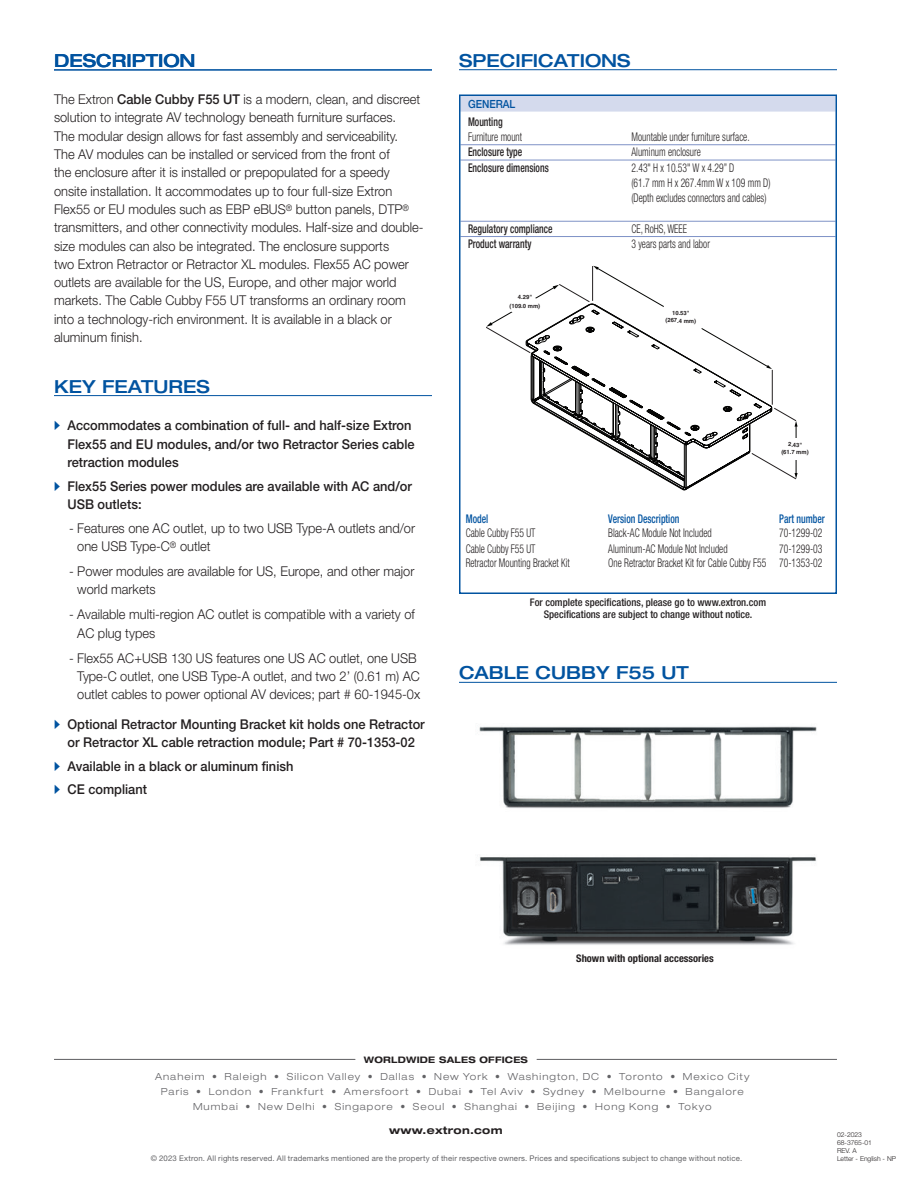
<style>
.page{position:relative;width:918px;height:1188px;background:#fff}
.page>*{position:absolute;margin:0;border:0;box-sizing:border-box;transform-origin:0 0}
.headers{font:500 expanded 18px "Helvetica Neue LT Std";color:#0153a0}
.desc_body{font:300 13.5px/18.3px "Helvetica Neue LT Std";color:#231f20;scale:.95 1}
.t1{font:500 13.5px/18.3px "Helvetica Neue LT Std";color:#231f20;scale:.95 1}
.model_verdesc_part{font:300 condensed 12px "Helvetica Neue LT Std";color:#231f20;scale:.8 1}
.specs{font:300 condensed 12px/15.3px "Helvetica Neue LT Std";color:#231f20;scale:.8 1}
.specs-2{font:500 condensed 12px "Helvetica Neue LT Std";color:#231f20;scale:.8 1}
.specs_secondary{font:300 condensed 12px "Helvetica Neue LT Std";color:#231f20;scale:.8 1}
.model_verdesc_part-2{font:500 condensed 12px "Helvetica Neue LT Std";color:#0153a0;scale:.8 1}
.specs_first_line{font:500 condensed 12px "Helvetica Neue LT Std";color:#231f20;scale:.8 1}
.spec_header{font:500 11.25px "Helvetica Neue LT Std";color:#0153a0;scale:.9 1}
.specs_are_subject_to{font:500 condensed 10.5px "Helvetica Neue LT Std";color:#231f20}
.t2{font:700 condensed 10.5px "Helvetica Neue LT Std";color:#231f20}
.t3{font:700 expanded 10.5px "Helvetica Neue LT Std";letter-spacing:.025em;color:#231f20}
.t4{font:300 expanded 9.75px/15px "Helvetica Neue LT Std";letter-spacing:.105em;color:#636366;text-align:center}
.t5{font:700 expanded 9px "Helvetica Neue LT Std";letter-spacing:.025em;color:#231f20}
.copyright_footer{font:7.8px "Helvetica Neue LT Std";letter-spacing:.02em;color:#636366}
.t6{font:300 6.75px "Helvetica Neue LT Std";color:#231f20}
.t7{font:700 5.85px/7.4px "Helvetica";color:#231f20;text-align:center}
.s1{font-weight:500}
.s2{font-family:"Quick Type Pi";font-weight:400;color:#0153a0}
</style>
<div class="page">
<hr style="left:54px;top:69px;width:378px;height:1px;background:#0153a0">
<hr style="left:54px;top:70px;width:378px;height:1px;background:#0153a0">
<div style="left:460px;top:96px;width:376px;height:16px;background:#d4daed"></div>
<hr style="left:460px;top:144px;width:376px;height:1px;background:#7e92c6">
<hr style="left:460px;top:160px;width:376px;height:1px;background:#7e92c6">
<hr style="left:460px;top:221px;width:376px;height:1px;background:#7e92c6">
<hr style="left:460px;top:236px;width:376px;height:1px;background:#7e92c6">
<div style="left:459px;top:94px;width:378px;height:500px;border:2px solid #0153a0"></div>
<hr style="left:54px;top:1059px;width:301px;height:1px;background:#636366">
<hr style="left:537px;top:1059px;width:300px;height:1px;background:#636366">
<hr style="left:459px;top:682px;width:378px;height:1px;background:#0153a0">
<hr style="left:459px;top:69px;width:378px;height:1px;background:#0153a0">
<img style="left:479px;top:726px;width:338px;height:82px">
<img style="left:480px;top:857px;width:337px;height:88px">
<svg style="left:486px;top:266px;width:312px;height:224px"></svg>
<hr style="left:54px;top:395px;width:378px;height:1px;background:#0153a0">
<p class="headers" style="left:54px;top:50px;width:143px">DESCRIPTION</p>
<p class="desc_body" style="left:54px;top:90px;width:391px">The Extron <span class="s1">Cable Cubby F55 UT</span> is a modern, clean, and discreet solution to integrate AV technology beneath furniture surfaces.<br>The modular design allows for fast assembly and serviceability.<br>The AV modules can be installed or serviced from the front of<br>the enclosure after it is installed or prepopulated for a speedy onsite installation. It accommodates up to four full-size Extron Flex55 or EU modules such as EBP eBUS<sup>®</sup> button panels, DTP<sup>® </sup>transmitters, and other connectivity modules. Half-size and double&shy;size modules can also be integrated. The enclosure supports<br>two Extron Retractor or Retractor XL modules. Flex55 AC power outlets are available for the US, Europe, and other major world markets. The Cable Cubby F55 UT transforms an ordinary room into a technology-rich environment. It is available in a black or aluminum finish.</p>
<p class="headers" style="left:54px;top:375px;width:157px">KEY FEATURES</p>
<p class="t1" style="left:68px;top:416px;width:367px;text-indent:-14px"><span class="s2">A</span> Accommodates a combination of full- and half-size Extron<br>Flex55 and EU modules, and/or two Retractor Series cable retraction modules</p>
<p class="t1" style="left:68px;top:477px;width:364px;text-indent:-14px"><span class="s2">A</span> Flex55 Series power modules are available with AC and/or<br>USB outlets:</p>
<p class="desc_body" style="left:77px;top:519px;width:357px;text-indent:-8px">- Features one AC outlet, up to two USB Type-A outlets and/or one USB Type-C<sup>®</sup> outlet</p>
<p class="desc_body" style="left:77px;top:562px;width:356px;text-indent:-8px">- Power modules are available for US, Europe, and other major world markets</p>
<p class="desc_body" style="left:77px;top:605px;width:357px;text-indent:-8px">- Available multi-region AC outlet is compatible with a variety of<br>AC plug types</p>
<p class="desc_body" style="left:77px;top:649px;width:362px;text-indent:-8px">- Flex55 AC+USB 130 US features one US AC outlet, one USB<br>Type-C outlet, one USB Type-A outlet, and two 2’ (0.61 m) AC outlet cables to power optional AV devices; part # 60-1945-0x</p>
<p class="t1" style="left:54px;top:714px;width:392px;text-align:center"><span class="s2">A</span> Optional Retractor Mounting Bracket kit holds one Retractor or Retractor XL cable retraction module; Part # 70-1353-02</p>
<p class="t1" style="left:54px;top:756px;width:254px"><span class="s2">A</span> Available in a black or aluminum finish</p>
<p class="t1" style="left:54px;top:780px;width:99px"><span class="s2">A</span> CE compliant</p>
<p class="headers" style="left:459px;top:49px;width:173px">SPECIFICATIONS</p>
<p class="spec_header" style="left:468px;top:97px;width:54px">GENERAL</p>
<p class="specs_first_line" style="left:468px;top:114px;width:45px">Mounting</p>
<p class="specs_secondary" style="left:468px;top:130px;width:69px">Furniture mount</p>
<p class="specs_secondary" style="left:631px;top:130px;width:149px">Mountable under furniture surface.</p>
<p class="specs-2" style="left:468px;top:145px;width:69px">Enclosure type</p>
<p class="specs" style="left:631px;top:144px;width:88px">Aluminum enclosure</p>
<p class="specs-2" style="left:468px;top:160px;width:102px">Enclosure dimensions</p>
<p class="specs" style="left:631px;top:160px;width:175px">2.43" H x 10.53" W x 4.29” D<br>(61.7 mm H x 267.4mm W x 109 mm D) (Depth excludes connectors and cables)</p>
<p class="specs-2" style="left:468px;top:222px;width:107px">Regulatory compliance</p>
<p class="specs" style="left:631px;top:221px;width:71px">CE, RoHS, WEEE</p>
<p class="specs-2" style="left:468px;top:237px;width:81px">Product warranty</p>
<p class="specs" style="left:631px;top:236px;width:100px">3 years parts and labor</p>
<p class="t7" style="left:510px;top:292px;width:32px;line-height:8.7px;rotate:1deg">4.29" (109.0 mm)</p>
<p class="t7" style="left:666px;top:309px;width:32px;rotate:1deg">10.53" (267.4 mm)</p>
<p class="t7" style="left:782px;top:441px;width:29px;rotate:1deg">2.43" (61.7 mm)</p>
<p class="model_verdesc_part-2" style="left:466px;top:512px;width:30px">Model</p>
<p class="model_verdesc_part-2" style="left:608px;top:512px;width:91px">Version Description</p>
<p class="model_verdesc_part-2" style="left:779px;top:512px;width:59px">Part number</p>
<p class="model_verdesc_part" style="left:466px;top:526px;width:89px">Cable Cubby F55 UT</p>
<p class="model_verdesc_part" style="left:608px;top:526px;width:131px">Black-AC Module Not Included</p>
<p class="model_verdesc_part" style="left:779px;top:526px;width:56px">70-1299-02</p>
<p class="model_verdesc_part" style="left:466px;top:542px;width:89px">Cable Cubby F55 UT</p>
<p class="model_verdesc_part" style="left:608px;top:542px;width:151px">Aluminum-AC Module Not Included</p>
<p class="model_verdesc_part" style="left:779px;top:542px;width:56px">70-1299-03</p>
<p class="model_verdesc_part" style="left:466px;top:556px;width:132px">Retractor Mounting Bracket Kit</p>
<p class="model_verdesc_part" style="left:608px;top:556px;width:269px">One Retractor Bracket Kit for Cable Cubby F55 70-1353-02</p>
<p class="specs_are_subject_to" style="left:530px;top:596px;width:238px">For complete specifications, please go to www.extron.com</p>
<p class="specs_are_subject_to" style="left:544px;top:608px;width:210px">Specifications are subject to change without notice.</p>
<p class="headers" style="left:459px;top:662px;width:231px">CABLE CUBBY F55 UT</p>
<p class="t2" style="left:576px;top:952px;width:139px">Shown with optional accessories</p>
<p class="t5" style="left:364px;top:1054px;width:166px">WORLDWIDE SALES OFFICES</p>
<p class="t4" style="left:155px;top:1069px;width:596px">Anaheim • Raleigh • Silicon Valley • Dallas • New York • Washington, DC • Toronto • Mexico City<br>Paris • London • Frankfurt • Amersfoort • Dubai • Tel Aviv • Sydney • Melbourne • Bangalore<br>Mumbai • New Delhi • Singapore • Seoul • Shanghai • Beijing • Hong Kong • Tokyo</p>
<p class="t3" style="left:389px;top:1123px;width:115px">www.extron.com</p>
<p class="t6" style="left:837px;top:1130px;width:27px">02-2023</p>
<p class="t6" style="left:837px;top:1138px;width:37px">68-3765-01</p>
<p class="t6" style="left:837px;top:1146px;width:21px">REV. A</p>
<p class="copyright_footer" style="left:151px;top:1154px;width:593px">© 2023 Extron. All rights reserved. All trademarks mentioned are the property of their respective owners. Prices and specifications subject to change without notice.</p>
<p class="t6" style="left:837px;top:1155px;width:61px">Letter - English - NP</p>
</div>
